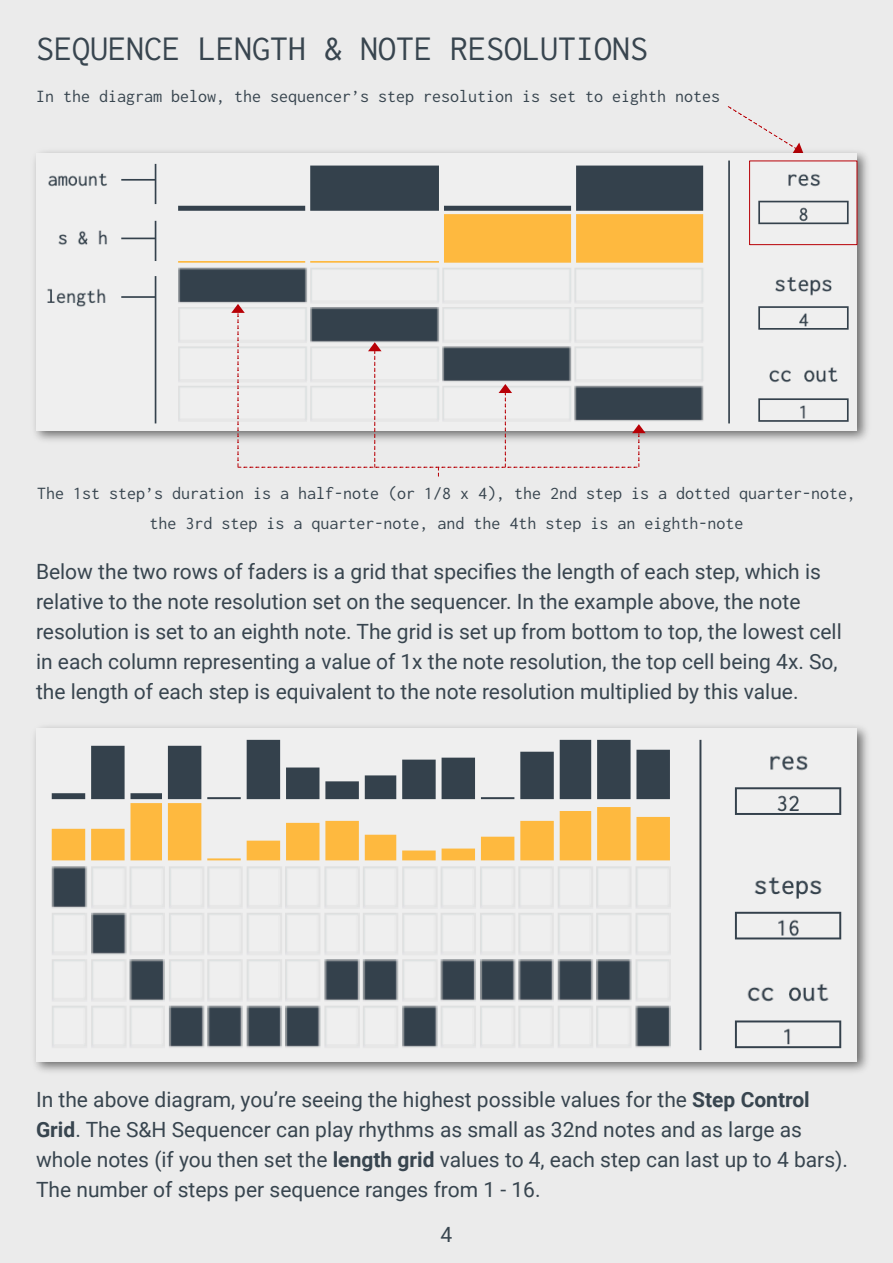
<style>
.page{position:relative;width:893px;height:1263px;background:#ebebeb}
.page>*{position:absolute;margin:0;border:0;box-sizing:border-box;transform-origin:0 0}
.t1{font:36px "Inconsolata";color:#38454f}
.t2{font:21px/30px "Roboto";color:#38454f}
.t3{font:18px/30px "Inconsolata";color:#38454f;text-align:center}
.s1{font-weight:700}
</style>
<div class="page">
<svg style="left:727px;top:106px;width:74px;height:41px"></svg>
<img style="left:34px;top:147px;width:834px;height:294px">
<img style="left:36px;top:153px;width:821px;height:278px">
<svg style="left:231px;top:304px;width:415px;height:173px"></svg>
<div style="left:749px;top:161px;width:108px;height:84px;border:1px solid #b80006"></div>
<img style="left:34px;top:726px;width:834px;height:346px">
<img style="left:36px;top:729px;width:821px;height:332px">
<h1 class="t1" style="left:36px;top:29px;width:614px">SEQUENCE LENGTH &amp; NOTE RESOLUTIONS</h1>
<p class="t3" style="left:36px;top:81px;width:686px">In the diagram below, the sequencer’s step resolution is set to eighth notes</p>
<p class="t3" style="left:37px;top:478px;width:820px">The 1st step’s duration is a half-note (or 1/8 x 4), the 2nd step is a dotted quarter-note, the 3rd step is a quarter-note, and the 4th step is an eighth-note</p>
<p class="t2" style="left:36px;top:558px;width:807px">Below the two rows of faders is a grid that specifies the length of each step, which is relative to the note resolution set on the sequencer. In the example above, the note resolution is set to an eighth note. The grid is set up from bottom to top, the lowest cell in each column representing a value of 1x the note resolution, the top cell being 4x. So, the length of each step is equivalent to the note resolution multiplied by this value.</p>
<p class="t2" style="left:36px;top:1087px;width:813px">In the above diagram, you’re seeing the highest possible values for the <span class="s1">Step Control Grid</span>. The S&amp;H Sequencer can play rhythms as small as 32nd notes and as large as whole notes (if you then set the <span class="s1">length grid</span> values to 4, each step can last up to 4 bars).<br>The number of steps per sequence ranges from 1 - 16.</p>
<p class="t2" style="left:441px;top:1221px;width:13px">4</p>
</div>
